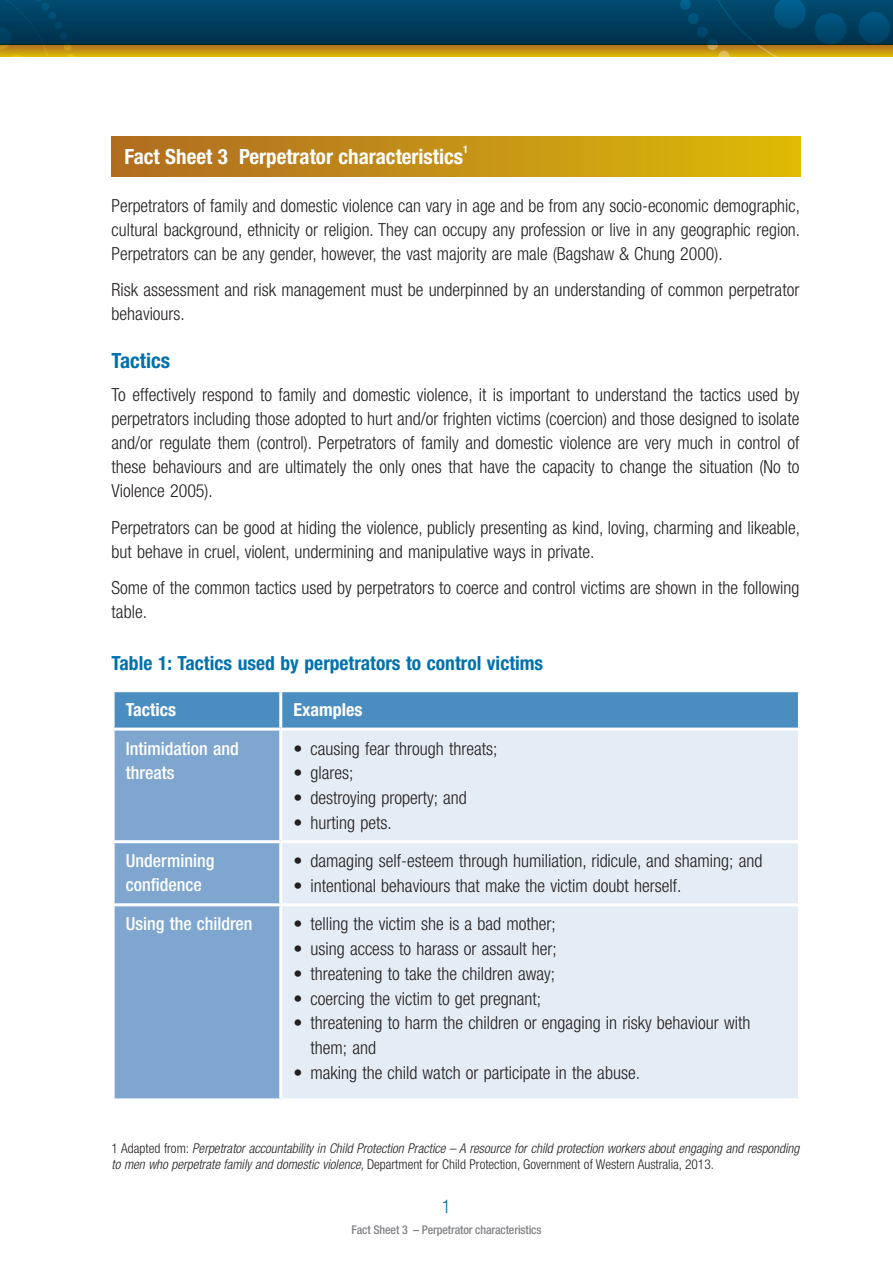
<style>
.page{position:relative;width:893px;height:1263px;background:#fff}
.page>*{position:absolute;margin:0;border:0;box-sizing:border-box;transform-origin:0 0}
.Fact_sheet_headi{font:700 condensed 21px "Helvetica Neue LT Pro";color:#fff}
.Heading_3{font:700 condensed 21px "Helvetica Neue LT Pro";color:#0071ad}
.t1{font:700 condensed 19.5px "Helvetica Neue LT Pro";color:#0071ad}
.t2{font:300 condensed 18px/24px "Helvetica Neue LT Pro";color:#231f20}
.t3{font:500 condensed 18px/24px "Helvetica Neue LT Pro";color:#fff}
.t4{font:700 condensed 18px "Helvetica Neue LT Pro";color:#fff}
.t5{font:italic 300 condensed 13.5px/16.5px "Helvetica Neue LT Pro";color:#231f20}
.t6{font:500 condensed 12px "Helvetica Neue LT Pro";letter-spacing:-.01em;color:#808285}
.Fact_sheet_headi-2{font:700 condensed 10.5px "Helvetica Neue LT Pro";color:#fff}
.s1{font-style:normal}
</style>
<div class="page">
<div style="left:0;top:0;width:893px;height:44px;background:linear-gradient(to bottom,#004c71,#00314c)"></div>
<svg style="left:679px;top:0;width:214px;height:44px;background:#004365"></svg>
<svg style="left:75px;top:44px;width:818px;height:12px;background:#b48916"></svg>
<svg style="left:0;top:0;width:75px;height:56px;background:#274f50"></svg>
<div style="left:112px;top:136px;width:688px;height:41px;background:linear-gradient(to right,#af6b23,#ddba08)"></div>
<div style="left:115px;top:692px;width:683px;height:35px;background:#4a8dc0"></div>
<div style="left:115px;top:730px;width:164px;height:368px;background:#7ea6cf"></div>
<div style="left:282px;top:730px;width:516px;height:368px;background:#e4ecf5"></div>
<hr style="left:279px;top:692px;width:3px;height:35px;background:#fff">
<hr style="left:112px;top:840px;width:169px;height:3px;background:#fff">
<hr style="left:281px;top:840px;width:520px;height:3px;background:#fff">
<hr style="left:112px;top:903px;width:169px;height:3px;background:#fff">
<hr style="left:281px;top:903px;width:520px;height:3px;background:#fff">
<p class="Fact_sheet_headi" style="left:124px;top:144px;width:340px">Fact Sheet 3 Perpetrator characteristics</p>
<p class="Fact_sheet_headi-2" style="left:463px;top:143px;width:7px">1</p>
<p class="t2" style="left:112px;top:193px;width:690px;text-align:justify">Perpetrators of family and domestic violence can vary in age and be from any socio-economic demographic, cultural background, ethnicity or religion. They can occupy any profession or live in any geographic region.<br>Perpetrators can be any gender, however, the vast majority are male (Bagshaw &amp; Chung 2000).</p>
<p class="t2" style="left:112px;top:278px;width:689px">Risk assessment and risk management must be underpinned by an understanding of common perpetrator behaviours.</p>
<p class="Heading_3" style="left:112px;top:348px;width:60px">Tactics</p>
<p class="t2" style="left:112px;top:382px;width:689px;text-align:justify">To effectively respond to family and domestic violence, it is important to understand the tactics used by perpetrators including those adopted to hurt and/or frighten victims (coercion) and those designed to isolate and/or regulate them (control). Perpetrators of family and domestic violence are very much in control of these behaviours and are ultimately the only ones that have the capacity to change the situation (No to Violence 2005).</p>
<p class="t2" style="left:112px;top:515px;width:690px">Perpetrators can be good at hiding the violence, publicly presenting as kind, loving, charming and likeable, but behave in cruel, violent, undermining and manipulative ways in private.</p>
<p class="t2" style="left:112px;top:576px;width:689px">Some of the common tactics used by perpetrators to coerce and control victims are shown in the following table.</p>
<p class="t1" style="left:112px;top:652px;width:433px">Table 1: Tactics used by perpetrators to control victims</p>
<p class="t4" style="left:126px;top:699px;width:52px">Tactics</p>
<p class="t4" style="left:293px;top:699px;width:70px">Examples</p>
<p class="t3" style="left:126px;top:736px;width:114px">Intimidation and threats</p>
<p class="t2" style="left:293px;top:736px;width:205px">• causing fear through threats;</p>
<p class="t2" style="left:293px;top:761px;width:61px">• glares;</p>
<p class="t2" style="left:293px;top:786px;width:175px">• destroying property; and</p>
<p class="t2" style="left:293px;top:810px;width:100px">• hurting pets.</p>
<p class="t3" style="left:126px;top:849px;width:90px">Undermining confidence</p>
<p class="t2" style="left:293px;top:849px;width:470px">• damaging self-esteem through humiliation, ridicule, and shaming; and</p>
<p class="t2" style="left:293px;top:873px;width:389px">• intentional behaviours that make the victim doubt herself.</p>
<p class="t3" style="left:126px;top:912px;width:128px">Using the children</p>
<p class="t2" style="left:293px;top:912px;width:264px">• telling the victim she is a bad mother;</p>
<p class="t2" style="left:293px;top:937px;width:265px">• using access to harass or assault her;</p>
<p class="t2" style="left:293px;top:961px;width:263px">• threatening to take the children away;</p>
<p class="t2" style="left:293px;top:986px;width:249px">• coercing the victim to get pregnant;</p>
<p class="t2" style="left:311px;top:1010px;width:441px;line-height:24.8px;text-indent:-17px">• threatening to harm the children or engaging in risky behaviour with them; and</p>
<p class="t2" style="left:293px;top:1060px;width:348px">• making the child watch or participate in the abuse.</p>
<p class="t5" style="left:112px;top:1140px;width:689px"><span class="s1">1 Adapted from:</span> Perpetrator accountability in Child Protection Practice – A resource for child protection workers about engaging and responding to men who perpetrate family and domestic violence, <span class="s1">Department for Child Protection, Government of Western Australia, 2013.</span></p>
<p class="t6" style="left:351px;top:1222px;width:192px">Fact Sheet 3 – Perpetrator characteristics</p>
</div>
